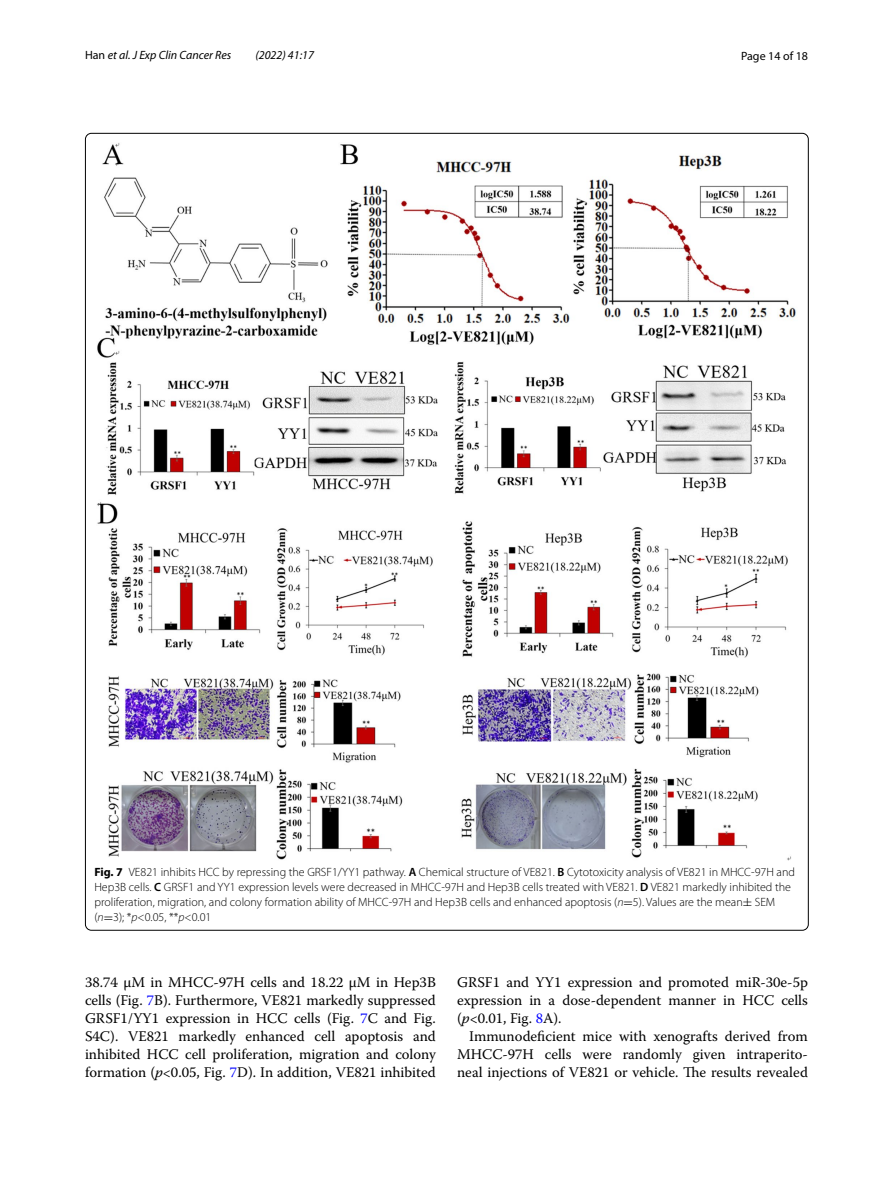
<style>
.page{position:relative;width:893px;height:1187px;background:#fff}
.page>*{position:absolute;margin:0;border:0;box-sizing:border-box;transform-origin:0 0}
.t1{font:14.7px/18px "Warnock Pro";color:#000;text-align:justify}
.t2{font:300 12px/15px "Myriad Pro";color:#000}
.t3{font:italic 12px "Myriad Pro";color:#000}
.t4{font:12px "Myriad Pro";color:#000}
.s1{font-style:normal}
.s2{font-weight:700}
.s3{font-weight:600}
.s4{font-style:italic}
.s5{font-family:"MTSY";font-weight:400}
.s6{color:#00f}
</style>
<div class="page">
<img style="left:97px;top:143px;width:699px;height:717px">
<p class="t3" style="left:85px;top:48px;width:148px"><span class="s1">Han</span> et al. J Exp Clin Cancer Res</p>
<p class="t3" style="left:255px;top:48px;width:60px">(2022) 41:17</p>
<p class="t4" style="left:741px;top:48px;width:68px">Page 14 of 18</p>
<p class="t2" style="left:94px;top:864px;width:702px"><span class="s2">Fig. 7</span> VE821 inhibits HCC by repressing the GRSF1/YY1 pathway. <span class="s3">A</span> Chemical structure of VE821. <span class="s3">B</span> Cytotoxicity analysis of VE821 in MHCC-97H and Hep3B cells. <span class="s3">C</span> GRSF1 and YY1 expression levels were decreased in MHCC-97H and Hep3B cells treated with VE821. <span class="s3">D</span> VE821 markedly inhibited the proliferation, migration, and colony formation ability of MHCC-97H and Hep3B cells and enhanced apoptosis (<span class="s4">n</span><span class="s5">=</span>5). Values are the mean<span class="s5">±</span> SEM (<span class="s4">n</span><span class="s5">=</span>3); *<span class="s4">p</span>&lt;0.05, **<span class="s4">p</span>&lt;0.01</p>
<p class="t1" style="left:85px;top:972px;width:352px">38.74 μM in MHCC-97H cells and 18.22 μM in Hep3B cells (Fig. <span class="s6">7</span>B). Furthermore, VE821 markedly suppressed GRSF1/YY1 expression in HCC cells (Fig. <span class="s6">7</span>C and Fig.<br>S4C). VE821 markedly enhanced cell apoptosis and inhibited HCC cell proliferation, migration and colony formation (<span class="s4">p</span>&lt;0.05, Fig. <span class="s6">7</span>D). In addition, VE821 inhibited</p>
<p class="t1" style="left:457px;top:972px;width:352px">GRSF1 and YY1 expression and promoted miR-30e-5p expression in a dose-dependent manner in HCC cells (<span class="s4">p</span>&lt;0.01, Fig. <span class="s6">8</span>A).</p>
<p class="t1" style="left:457px;top:1026px;width:352px;text-indent:12px">Immunodeficient mice with xenografts derived from MHCC-97H cells were randomly given intraperito&shy;neal injections of VE821 or vehicle. The results revealed</p>
</div>
